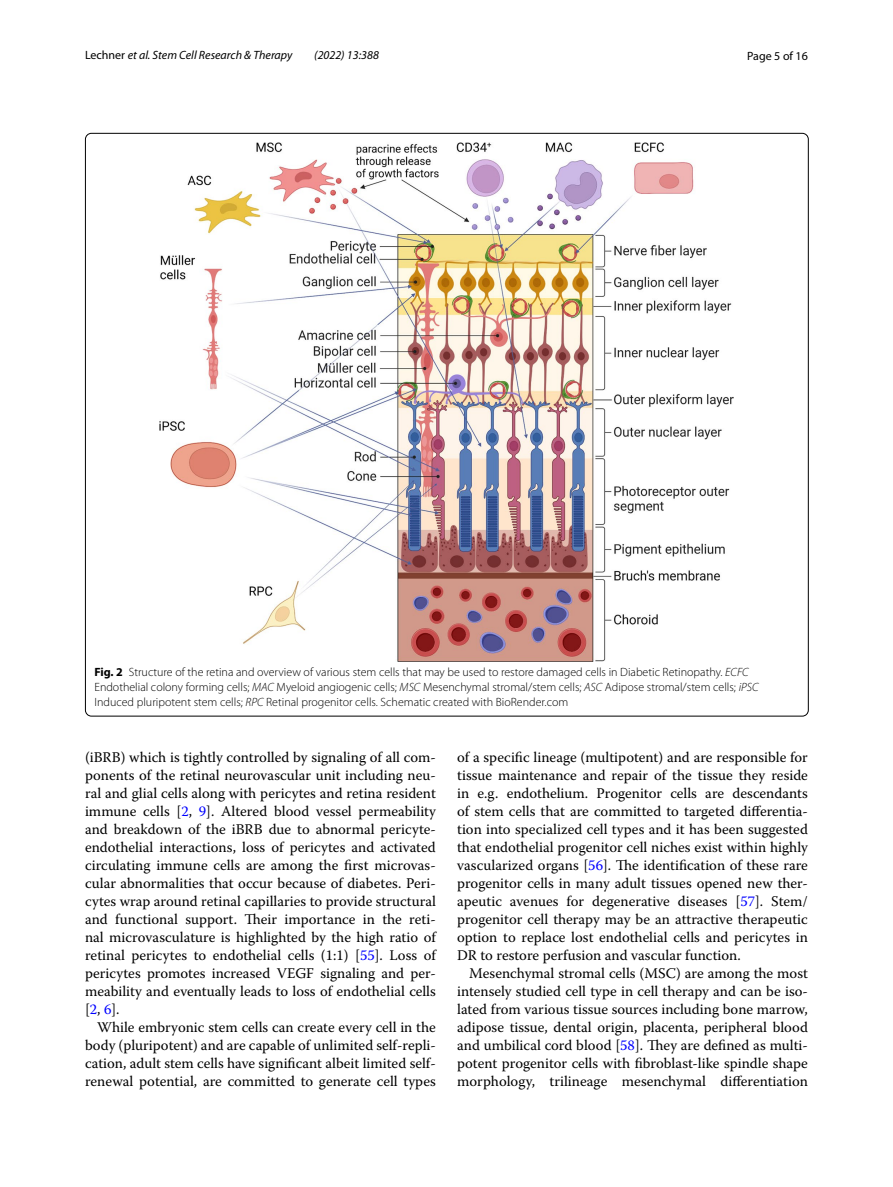
<style>
.page{position:relative;width:893px;height:1187px;background:#fff}
.page>*{position:absolute;margin:0;border:0;box-sizing:border-box;transform-origin:0 0}
.t1{font:14.7px/18px "Warnock Pro";color:#000;text-align:justify}
.t2{font:300 12px/15px "Myriad Pro";color:#000}
.t3{font:italic 12px "Myriad Pro";color:#000}
.t4{font:12px "Myriad Pro";color:#000}
.s1{font-style:normal}
.s2{font-weight:700}
.s3{font-style:italic}
.s4{color:#00f}
</style>
<div class="page">
<img style="left:160px;top:142px;width:574px;height:519px">
<p class="t3" style="left:85px;top:48px;width:209px"><span class="s1">Lechner</span> et al. Stem Cell Research &amp; Therapy</p>
<p class="t3" style="left:314px;top:48px;width:66px">(2022) 13:388</p>
<p class="t4" style="left:747px;top:48px;width:62px">Page 5 of 16</p>
<p class="t2" style="left:94px;top:665px;width:666px"><span class="s2">Fig. 2</span> Structure of the retina and overview of various stem cells that may be used to restore damaged cells in Diabetic Retinopathy. <span class="s3">ECFC<br></span>Endothelial colony forming cells; <span class="s3">MAC</span> Myeloid angiogenic cells; <span class="s3">MSC</span> Mesenchymal stromal/stem cells; <span class="s3">ASC</span> Adipose stromal/stem cells; <span class="s3">iPSC<br></span>Induced pluripotent stem cells; <span class="s3">RPC</span> Retinal progenitor cells. Schematic created with BioRender.com</p>
<p class="t1" style="left:85px;top:747px;width:352px">(iBRB) which is tightly controlled by signaling of all com&shy;ponents of the retinal neurovascular unit including neu&shy;ral and glial cells along with pericytes and retina resident immune cells [<span class="s4">2</span>, <span class="s4">9</span>]. Altered blood vessel permeability and breakdown of the iBRB due to abnormal pericyte&shy;endothelial interactions, loss of pericytes and activated circulating immune cells are among the first microvas&shy;cular abnormalities that occur because of diabetes. Peri&shy;cytes wrap around retinal capillaries to provide structural and functional support. Their importance in the reti&shy;nal microvasculature is highlighted by the high ratio of retinal pericytes to endothelial cells (1:1) [<span class="s4">55</span>]. Loss of pericytes promotes increased VEGF signaling and per&shy;meability and eventually leads to loss of endothelial cells [<span class="s4">2</span>, <span class="s4">6</span>].</p>
<p class="t1" style="left:85px;top:1017px;width:352px;text-indent:12px">While embryonic stem cells can create every cell in the body (pluripotent) and are capable of unlimited self-repli&shy;cation, adult stem cells have significant albeit limited self&shy;renewal potential, are committed to generate cell types</p>
<p class="t1" style="left:457px;top:747px;width:352px">of a specific lineage (multipotent) and are responsible for tissue maintenance and repair of the tissue they reside in e.g. endothelium. Progenitor cells are descendants of stem cells that are committed to targeted differentia&shy;tion into specialized cell types and it has been suggested that endothelial progenitor cell niches exist within highly vascularized organs [<span class="s4">56</span>]. The identification of these rare progenitor cells in many adult tissues opened new ther&shy;apeutic avenues for degenerative diseases [<span class="s4">57</span>]. Stem/ progenitor cell therapy may be an attractive therapeutic option to replace lost endothelial cells and pericytes in DR to restore perfusion and vascular function.</p>
<p class="t1" style="left:457px;top:963px;width:352px;text-indent:12px">Mesenchymal stromal cells (MSC) are among the most intensely studied cell type in cell therapy and can be iso&shy;lated from various tissue sources including bone marrow, adipose tissue, dental origin, placenta, peripheral blood and umbilical cord blood [<span class="s4">58</span>]. They are defined as multi&shy;potent progenitor cells with fibroblast-like spindle shape morphology, trilineage mesenchymal differentiation</p>
</div>
